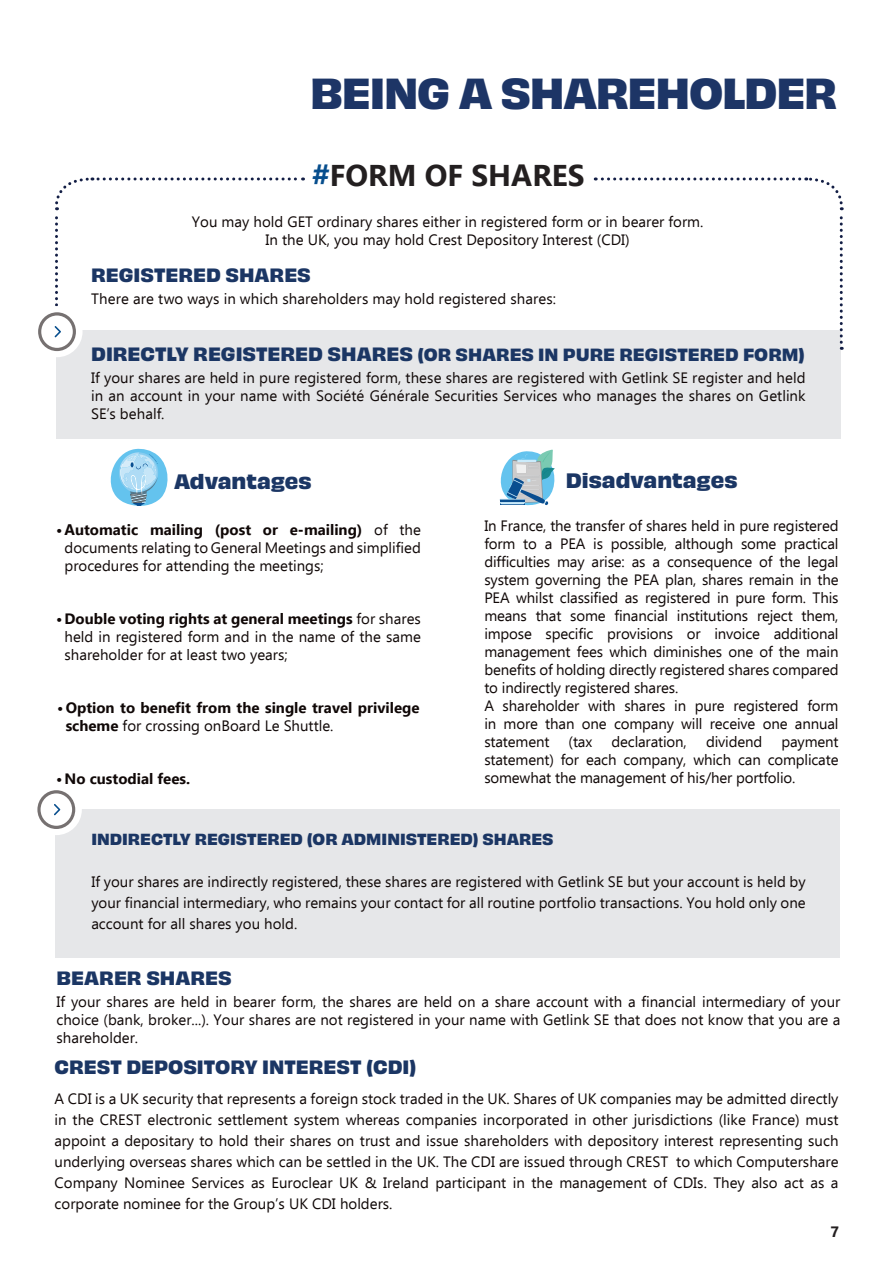
<style>
.page{position:relative;width:893px;height:1263px;background:#fff}
.page>*{position:absolute;margin:0;border:0;box-sizing:border-box;transform-origin:0 0}
.titre_sommaire{font:700 40.5px "Obviously";letter-spacing:-.03em;color:#1d3566}
.sous_titre_rubrique{font:700 30px "Ebrima";color:#231f20}
.titre_guide_4{font:700 19.5px "Obviously";color:#1b3664}
.titre_guide2{font:700 18px "Obviously";color:#1b3664}
.texte{font:700 16.5px "Obviously";color:#1b3664}
.texte-2{font:15px/18px "Ebrima";color:#100807;text-align:justify}
.titre_guide2-2{font:15px/18px "Ebrima";color:#100807;text-align:justify}
.intro_paragraphe{font:15px "Ebrima";color:#100807}
.t1{font:700 15px/18px "Ebrima";color:#100807}
.texte-3{font:700 15px "Obviously";color:#1b3664}
.t2{font:700 15px "Ebrima";color:#231f20}
.s1{color:#074e8d}
.s2{font-size:18px}
.s3{font-weight:700}
.s4{font-weight:400}
</style>
<div class="page">
<div style="left:56px;top:330px;width:785px;height:109px;background:#e6e7e9"></div>
<div style="left:55px;top:810px;width:785px;height:148px;background:#e6e7e9"></div>
<svg style="left:806px;top:177px;width:38px;height:173px"></svg>
<svg style="left:595px;top:177px;width:205px;height:3px"></svg>
<div style="left:31px;top:784px;width:51px;height:51px;background:#fff;border-radius:50%"></div>
<svg style="left:37px;top:790px;width:38px;height:39px"></svg>
<div style="left:32px;top:306px;width:51px;height:51px;background:#fff;border-radius:50%"></div>
<svg style="left:38px;top:177px;width:266px;height:174px"></svg>
<svg style="left:110px;top:448px;width:58px;height:58px"></svg>
<svg style="left:499px;top:450px;width:56px;height:56px"></svg>
<p class="titre_sommaire" style="left:310px;top:61px;width:529px">BEING A SHAREHOLDER</p>
<p class="sous_titre_rubrique" style="left:312px;top:152px;width:274px"><span class="s1">#</span>FORM OF SHARES</p>
<p class="intro_paragraphe" style="left:192px;top:210px;width:513px">You may hold GET ordinary shares either in registered form or in bearer form.</p>
<p class="intro_paragraphe" style="left:266px;top:228px;width:366px">In the UK, you may hold Crest Depository Interest (CDI)</p>
<p class="titre_guide2" style="left:91px;top:261px;width:221px">REGISTERED SHARES</p>
<p class="titre_guide2-2" style="left:91px;top:289px;width:466px">There are two ways in which shareholders may hold registered shares:</p>
<p class="texte" style="left:91px;top:341px;width:715px"><span class="s2">DIRECTLY REGISTERED SHARES</span> (OR SHARES IN PURE REGISTERED FORM)</p>
<p class="texte-2" style="left:91px;top:368px;width:716px">If your shares are held in pure registered form, these shares are registered with Getlink SE register and held in an account in your name with Société Générale Securities Services who manages the shares on Getlink SE’s behalf.</p>
<p class="titre_guide_4" style="left:174px;top:466px;width:139px">Advantages</p>
<p class="titre_guide_4" style="left:566px;top:464px;width:173px">Disadvantages</p>
<p class="texte-2" style="left:65px;top:520px;width:358px;text-indent:-9px"><span class="s3">• Automatic mailing (post or e-mailing)</span> of the documents relating to General Meetings and simplified procedures for attending the meetings;</p>
<p class="texte-2" style="left:65px;top:609px;width:358px;text-indent:-9px"><span class="s3">•Double voting rights at general meetings</span> for shares held in registered form and in the name of the same shareholder for at least two years;</p>
<p class="t1" style="left:66px;top:697px;width:355px;text-indent:-9px">•Option to benefit from the single travel privilege scheme <span class="s4">for crossing onBoard Le Shuttle.</span></p>
<p class="t1" style="left:56px;top:768px;width:136px">•No custodial fees.</p>
<p class="texte-2" style="left:484px;top:516px;width:356px">In France, the transfer of shares held in pure registered form to a PEA is possible, although some practical difficulties may arise: as a consequence of the legal system governing the PEA plan, shares remain in the PEA whilst classified as registered in pure form. This means that some financial institutions reject them, impose specific provisions or invoice additional management fees which diminishes one of the main benefits of holding directly registered shares compared to indirectly registered shares.</p>
<p class="texte-2" style="left:484px;top:696px;width:356px">A shareholder with shares in pure registered form in more than one company will receive one annual statement</p>
<p class="texte-2" style="left:569px;top:732px;width:25px">(tax</p>
<p class="texte-2" style="left:611px;top:732px;width:77px">declaration,</p>
<p class="texte-2" style="left:706px;top:732px;width:58px">dividend</p>
<p class="texte-2" style="left:484px;top:732px;width:356px;text-indent:297px">payment statement) for each company, which can complicate somewhat the management of his/her portfolio.</p>
<p class="texte-3" style="left:91px;top:827px;width:464px">INDIRECTLY REGISTERED (OR ADMINISTERED) SHARES</p>
<p class="texte-2" style="left:91px;top:872px;width:716px">If your shares are indirectly registered, these shares are registered with Getlink SE but your account is held by</p>
<p class="texte-2" style="left:91px;top:893px;width:716px">your financial intermediary, who remains your contact for all routine portfolio transactions. You hold only one</p>
<p class="texte-2" style="left:91px;top:914px;width:207px">account for all shares you hold.</p>
<p class="titre_guide2" style="left:57px;top:964px;width:177px">BEARER SHARES</p>
<p class="titre_guide2-2" style="left:57px;top:992px;width:785px">If your shares are held in bearer form, the shares are held on a share account with a financial intermediary of your choice (bank, broker...). Your shares are not registered in your name with Getlink SE that does not know that you are a shareholder.</p>
<p class="titre_guide2" style="left:55px;top:1053px;width:363px">CREST DEPOSITORY INTEREST (CDI)</p>
<p class="texte-2" style="left:55px;top:1087px;width:785px;line-height:21px">A CDI is a UK security that represents a foreign stock traded in the UK. Shares of UK companies may be admitted directly in the CREST electronic settlement system whereas companies incorporated in other jurisdictions (like France) must appoint a depositary to hold their shares on trust and issue shareholders with depository interest representing such underlying overseas shares which can be settled in the UK. The CDI are issued through CREST to which Computershare Company Nominee Services as Euroclear UK &amp; Ireland participant in the management of CDIs. They also act as a corporate nominee for the Group’s UK CDI holders.</p>
<p class="t2" style="left:830px;top:1220px;width:10px">7</p>
</div>
